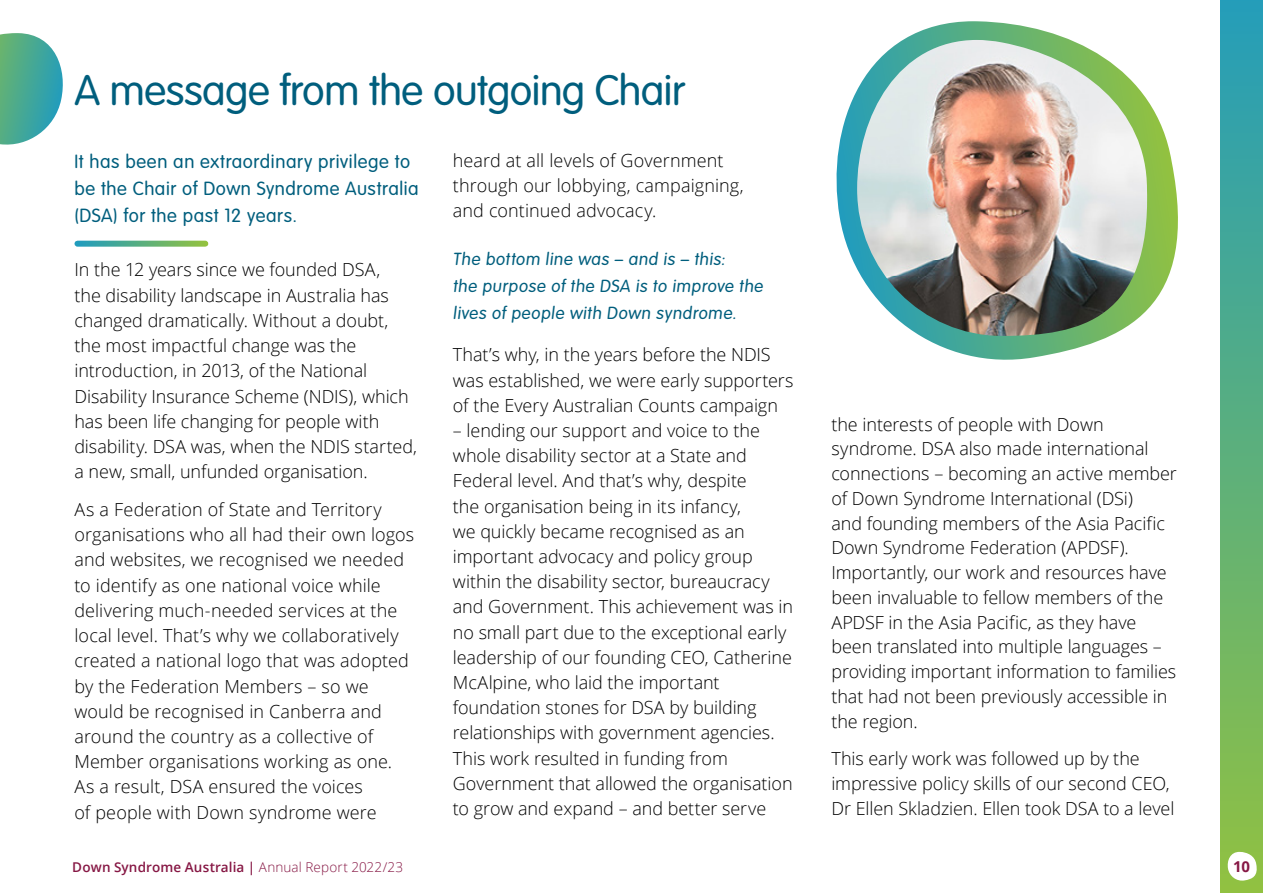
<style>
.page{position:relative;width:1263px;height:893px;background:#fff}
.page>*{position:absolute;margin:0;border:0;box-sizing:border-box;transform-origin:0 0}
.t1{font:300 42px "VAG Rounded Std";letter-spacing:-.01em;color:#005e7d}
.t2{font:300 18.75px/27px "VAG Rounded Std";letter-spacing:.035em;color:#005e7d}
.t3{font:300 18px/25.2px "Open Sans";letter-spacing:-.005em;color:#000}
.t4{font:300 17.25px/27px "VAG Rounded Std";color:#005e7d}
.t5{font:700 15px "Open Sans";color:#861744}
.t6{font:600 13.5px "Open Sans";letter-spacing:.01em;color:#861744}
.s1{font-weight:300}
</style>
<div class="page">
<div style="left:1220px;top:0;width:43px;height:893px;background:linear-gradient(to bottom,#249db9,#92c141)"></div>
<svg style="left:1227px;top:852px;width:31px;height:30px"></svg>
<svg style="left:0;top:33px;width:63px;height:112px"></svg>
<svg style="left:836px;top:21px;width:342px;height:339px"></svg>
<img style="left:857px;top:40px;width:292px;height:296px">
<svg style="left:77px;top:241px;width:128px;height:6px"></svg>
<h1 class="t1" style="left:74px;top:66px;width:612px">A message from the outgoing Chair</h1>
<p class="t2" style="left:74px;top:148px;width:346px">It has been an extraordinary privilege to be the Chair of Down Syndrome Australia (DSA) for the past 12 years.</p>
<p class="t3" style="left:74px;top:257px;width:344px">In the 12 years since we founded DSA,<br>the disability landscape in Australia has changed dramatically. Without a doubt, the most impactful change was the introduction, in 2013, of the National Disability Insurance Scheme (NDIS), which has been life changing for people with disability. DSA was, when the NDIS started, a new, small, unfunded organisation.</p>
<p class="t3" style="left:74px;top:496px;width:341px">As a Federation of State and Territory organisations who all had their own logos and websites, we recognised we needed to identify as one national voice while delivering much-needed services at the local level. That’s why we collaboratively created a national logo that was adopted by the Federation Members – so we would be recognised in Canberra and around the country as a collective of Member organisations working as one.<br>As a result, DSA ensured the voices<br>of people with Down syndrome were</p>
<p class="t3" style="left:453px;top:147px;width:292px">heard at all levels of Government through our lobbying, campaigning, and continued advocacy.</p>
<p class="t4" style="left:453px;top:246px;width:314px">The bottom line was – and is – this:<br>the purpose of the DSA is to improve the lives of people with Down syndrome.</p>
<p class="t3" style="left:453px;top:342px;width:342px">That’s why, in the years before the NDIS was established, we were early supporters of the Every Australian Counts campaign</p>
<p class="t3" style="left:453px;top:417px;width:342px">– lending our support and voice to the whole disability sector at a State and Federal level. And that’s why, despite<br>the organisation being in its infancy,<br>we quickly became recognised as an important advocacy and policy group within the disability sector, bureaucracy and Government. This achievement was in no small part due to the exceptional early leadership of our founding CEO, Catherine McAlpine, who laid the important foundation stones for DSA by building relationships with government agencies.<br>This work resulted in funding from Government that allowed the organisation to grow and expand – and better serve</p>
<p class="t3" style="left:831px;top:411px;width:347px;line-height:24.8px">the interests of people with Down syndrome. DSA also made international connections – becoming an active member of Down Syndrome International (DSi)<br>and founding members of the Asia Pacific Down Syndrome Federation (APDSF).<br>Importantly, our work and resources have been invaluable to fellow members of the APDSF in the Asia Pacific, as they have been translated into multiple languages – providing important information to families that had not been previously accessible in the region.</p>
<p class="t3" style="left:831px;top:746px;width:345px;line-height:24.8px">This early work was followed up by the impressive policy skills of our second CEO,<br>Dr Ellen Skladzien. Ellen took DSA to a level</p>
<p class="t6" style="left:72px;top:857px;width:333px">Down Syndrome Australia | <span class="s1">Annual Report 2022/23</span></p>
<p class="t5" style="left:1233px;top:856px;width:18px">10</p>
</div>
